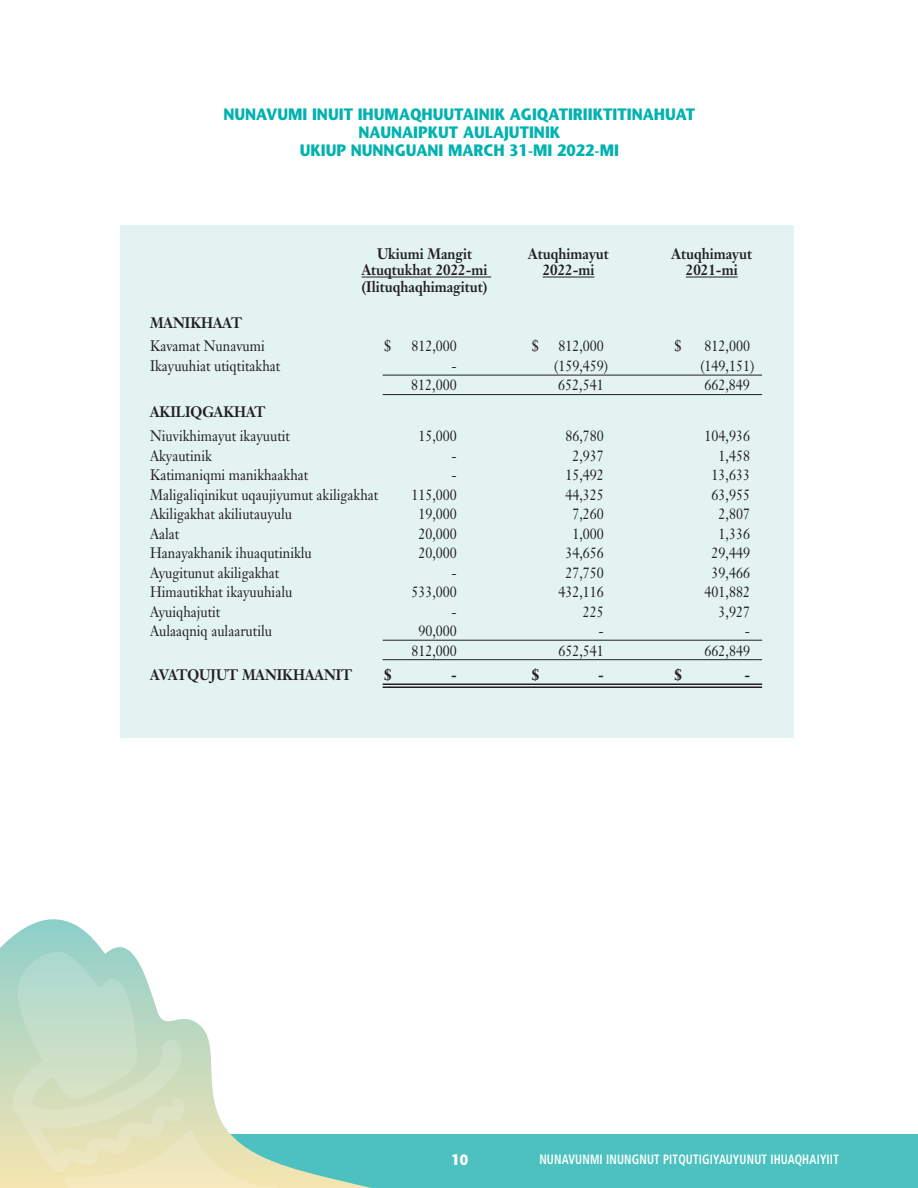
<style>
.page{position:relative;width:918px;height:1188px;background:#fff}
.page>*{position:absolute;margin:0;border:0;box-sizing:border-box;transform-origin:0 0}
.t1{font:700 16.5px/18px "Stone Sans";color:#00b2b0;text-align:center;scale:.9 1}
.t2{font:15px "Janson Text";color:#231f20;scale:.9 1}
.t3{font:700 15px "Janson Text";color:#231f20;scale:.9 1}
.t4{font:700 15px "Stone Sans";color:#fff;scale:.9 1}
.t5{font:700 condensed 13.5px "Frutiger";letter-spacing:.015em;color:#fff;scale:.85 1}
</style>
<div class="page">
<div style="left:0;top:1134px;width:918px;height:54px;background:#4cc1c0"></div>
<svg style="left:0;top:919px;width:371px;height:269px"></svg>
<svg style="left:6px;top:934px;width:288px;height:254px"></svg>
<div style="left:120px;top:226px;width:674px;height:512px;background:#e2f3f2"></div>
<hr style="left:362px;top:277px;width:129px;height:1px;background:#231f20">
<hr style="left:543px;top:277px;width:51px;height:1px;background:#231f20">
<hr style="left:686px;top:277px;width:52px;height:1px;background:#231f20">
<hr style="left:383px;top:375px;width:379px;height:1px;background:#231f20">
<hr style="left:383px;top:394px;width:379px;height:1px;background:#231f20">
<hr style="left:383px;top:640px;width:379px;height:1px;background:#231f20">
<hr style="left:383px;top:659px;width:379px;height:1px;background:#231f20">
<hr style="left:383px;top:683px;width:379px;height:2px;background:#231f20">
<hr style="left:383px;top:686px;width:379px;height:2px;background:#231f20">
<p class="t1" style="left:223px;top:107px;width:526px">NUNAVUMI INUIT IHUMAQHUUTAINIK AGIQATIRIIKTITINAHUAT<br>NAUNAIPKUT AULAJUTINIK</p>
<p class="t1" style="left:300px;top:143px;width:356px">UKIUP NUNNGUANI MARCH 31-MI 2022-MI</p>
<p class="t3" style="left:377px;top:247px;width:107px">Ukiumi Mangit</p>
<p class="t3" style="left:528px;top:247px;width:91px">Atuqhimayut</p>
<p class="t3" style="left:672px;top:247px;width:91px">Atuqhimayut</p>
<p class="t3" style="left:362px;top:264px;width:141px">Atuqtukhat 2022-mi</p>
<p class="t3" style="left:543px;top:264px;width:59px">2022-mi</p>
<p class="t3" style="left:686px;top:264px;width:59px">2021-mi</p>
<p class="t3" style="left:362px;top:280px;width:141px">(Ilituqhaqhimagitut)</p>
<p class="t3" style="left:150px;top:316px;width:104px">MANIKHAAT</p>
<p class="t2" style="left:150px;top:340px;width:129px">Kavamat Nunavumi</p>
<p class="t2" style="left:384px;top:340px;width:9px">$</p>
<p class="t2" style="left:411px;top:340px;width:52px">812,000</p>
<p class="t2" style="left:532px;top:340px;width:9px">$</p>
<p class="t2" style="left:558px;top:340px;width:52px">812,000</p>
<p class="t2" style="left:674px;top:340px;width:9px">$</p>
<p class="t2" style="left:705px;top:340px;width:52px">812,000</p>
<p class="t2" style="left:150px;top:360px;width:146px">Ikayuuhiat utiqtitakhat</p>
<p class="t2" style="left:451px;top:360px;width:7px">-</p>
<p class="t2" style="left:554px;top:360px;width:62px">(159,459)</p>
<p class="t2" style="left:700px;top:360px;width:62px">(149,151)</p>
<p class="t2" style="left:411px;top:379px;width:52px">812,000</p>
<p class="t2" style="left:558px;top:379px;width:52px">652,541</p>
<p class="t2" style="left:704px;top:379px;width:52px">662,849</p>
<p class="t3" style="left:150px;top:406px;width:130px">AKILIQGAKHAT</p>
<p class="t2" style="left:150px;top:430px;width:157px">Niuvikhimayut ikayuutit</p>
<p class="t2" style="left:418px;top:430px;width:44px">15,000</p>
<p class="t2" style="left:565px;top:430px;width:44px">86,780</p>
<p class="t2" style="left:705px;top:430px;width:52px">104,936</p>
<p class="t2" style="left:150px;top:449px;width:70px">Akyautinik</p>
<p class="t2" style="left:452px;top:449px;width:7px">-</p>
<p class="t2" style="left:572px;top:449px;width:37px">2,937</p>
<p class="t2" style="left:719px;top:449px;width:37px">1,458</p>
<p class="t2" style="left:150px;top:469px;width:177px">Katimaniqmi manikhaakhat</p>
<p class="t2" style="left:452px;top:469px;width:7px">-</p>
<p class="t2" style="left:565px;top:469px;width:44px">15,492</p>
<p class="t2" style="left:712px;top:469px;width:44px">13,633</p>
<p class="t2" style="left:150px;top:488px;width:255px">Maligaliqinikut uqaujiyumut akiligakhat</p>
<p class="t2" style="left:411px;top:488px;width:52px">115,000</p>
<p class="t2" style="left:565px;top:488px;width:44px">44,325</p>
<p class="t2" style="left:712px;top:488px;width:44px">63,955</p>
<p class="t2" style="left:150px;top:508px;width:159px">Akiligakhat akiliutauyulu</p>
<p class="t2" style="left:418px;top:508px;width:44px">19,000</p>
<p class="t2" style="left:572px;top:508px;width:37px">7,260</p>
<p class="t2" style="left:719px;top:508px;width:37px">2,807</p>
<p class="t2" style="left:150px;top:527px;width:34px">Aalat</p>
<p class="t2" style="left:418px;top:527px;width:44px">20,000</p>
<p class="t2" style="left:572px;top:527px;width:37px">1,000</p>
<p class="t2" style="left:719px;top:527px;width:37px">1,336</p>
<p class="t2" style="left:150px;top:547px;width:181px">Hanayakhanik ihuaqutiniklu</p>
<p class="t2" style="left:418px;top:547px;width:44px">20,000</p>
<p class="t2" style="left:565px;top:547px;width:44px">34,656</p>
<p class="t2" style="left:712px;top:547px;width:44px">29,449</p>
<p class="t2" style="left:150px;top:566px;width:145px">Ayugitunut akiligakhat</p>
<p class="t2" style="left:452px;top:566px;width:7px">-</p>
<p class="t2" style="left:565px;top:566px;width:44px">27,750</p>
<p class="t2" style="left:712px;top:566px;width:44px">39,466</p>
<p class="t2" style="left:150px;top:586px;width:160px">Himautikhat ikayuuhialu</p>
<p class="t2" style="left:411px;top:586px;width:52px">533,000</p>
<p class="t2" style="left:558px;top:586px;width:52px">432,116</p>
<p class="t2" style="left:705px;top:586px;width:52px">401,882</p>
<p class="t2" style="left:150px;top:605px;width:80px">Ayuiqhajutit</p>
<p class="t2" style="left:452px;top:605px;width:7px">-</p>
<p class="t2" style="left:583px;top:605px;width:25px">225</p>
<p class="t2" style="left:719px;top:605px;width:37px">3,927</p>
<p class="t2" style="left:150px;top:625px;width:137px">Aulaaqniq aulaarutilu</p>
<p class="t2" style="left:418px;top:625px;width:44px">90,000</p>
<p class="t2" style="left:599px;top:625px;width:7px">-</p>
<p class="t2" style="left:745px;top:625px;width:7px">-</p>
<p class="t2" style="left:411px;top:644px;width:52px">812,000</p>
<p class="t2" style="left:558px;top:644px;width:52px">652,541</p>
<p class="t2" style="left:705px;top:644px;width:52px">662,849</p>
<p class="t3" style="left:150px;top:668px;width:226px">AVATQUJUT MANIKHAANIT</p>
<p class="t3" style="left:384px;top:668px;width:10px">$</p>
<p class="t3" style="left:451px;top:668px;width:8px">-</p>
<p class="t3" style="left:532px;top:668px;width:10px">$</p>
<p class="t3" style="left:598px;top:668px;width:8px">-</p>
<p class="t3" style="left:674px;top:668px;width:10px">$</p>
<p class="t3" style="left:744px;top:668px;width:8px">-</p>
<p class="t4" style="left:451px;top:1154px;width:20px">10</p>
<p class="t5" style="left:539px;top:1154px;width:354px">NUNAVUNMI INUNGNUT PITQUTIGIYAUYUNUT IHUAQHAIYIIT</p>
</div>
